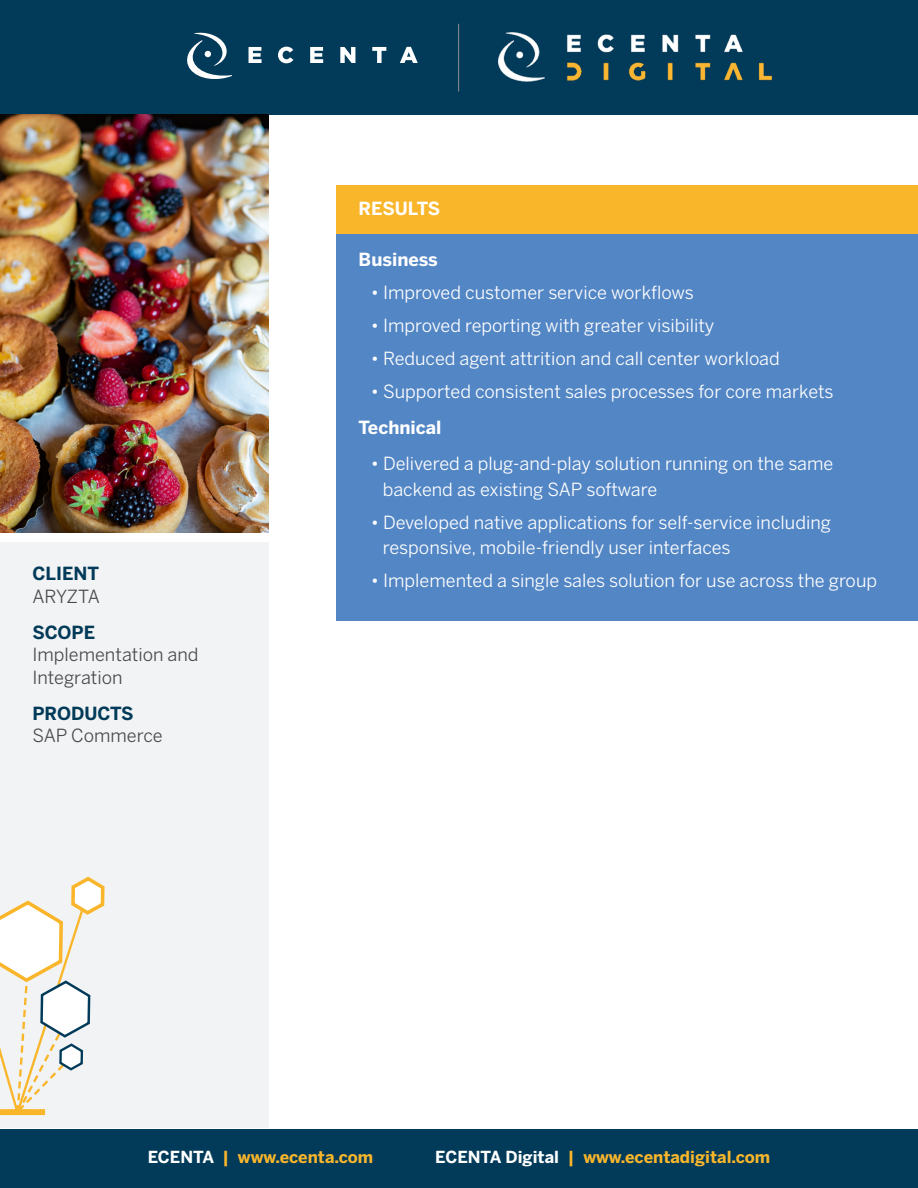
<style>
.page{position:relative;width:918px;height:1188px;background:#fff}
.page>*{position:absolute;margin:0;border:0;box-sizing:border-box;transform-origin:0 0}
.t1{font:18px/25.5px "Benton Sans";color:#fff}
.t2{font:18px/22.5px "Benton Sans";color:#494a4b}
.t3{font:700 18px "Benton Sans";color:#fff}
.t4{font:700 18px/22.5px "Benton Sans";color:#023b59}
.t5{font:700 16.5px "Benton Sans";color:#fab62b}
.s1{font-weight:400;color:#494a4b}
.s2{font-weight:700;color:#023b59}
.s3{font-weight:700}
.s4{color:#fff}
</style>
<div class="page">
<div style="left:0;top:0;width:918px;height:114px;background:#023b59"></div>
<div style="left:0;top:1129px;width:918px;height:59px;background:#023b59"></div>
<img style="left:498px;top:33px;width:274px;height:48px">
<svg style="left:187px;top:33px;width:45px;height:46px"></svg>
<svg style="left:249px;top:47px;width:13px;height:16px"></svg>
<svg style="left:278px;top:47px;width:15px;height:16px"></svg>
<svg style="left:310px;top:47px;width:13px;height:16px"></svg>
<svg style="left:340px;top:47px;width:15px;height:16px"></svg>
<svg style="left:372px;top:47px;width:14px;height:16px"></svg>
<svg style="left:400px;top:47px;width:18px;height:16px"></svg>
<hr style="left:458px;top:24px;width:1px;height:68px;background:#8a8c8f">
<div style="left:0;top:542px;width:269px;height:586px;background:#f2f3f4"></div>
<svg style="left:0;top:876px;width:105px;height:240px"></svg>
<div style="left:337px;top:194px;width:581px;height:427px;background:#5386c5"></div>
<div style="left:337px;top:185px;width:581px;height:49px;background:#fab62b"></div>
<img style="left:0;top:115px;width:269px;height:418px">
<p class="t4" style="left:32px;top:562px;width:69px">CLIENT<br><span class="s1">ARYZTA</span></p>
<p class="t2" style="left:32px;top:621px;width:168px"><span class="s2">SCOPE<br></span>Implementation and</p>
<p class="t2" style="left:32px;top:666px;width:92px">Integration</p>
<p class="t2" style="left:32px;top:702px;width:132px"><span class="s2">PRODUCTS<br></span>SAP Commerce</p>
<p class="t3" style="left:359px;top:198px;width:83px">RESULTS</p>
<p class="t3" style="left:359px;top:249px;width:81px">Business</p>
<p class="t1" style="left:371px;top:280px;width:325px">• Improved customer service workflows</p>
<p class="t1" style="left:371px;top:313px;width:345px">• Improved reporting with greater visibility</p>
<p class="t1" style="left:371px;top:346px;width:410px">• Reduced agent attrition and call center workload</p>
<p class="t1" style="left:359px;top:374px;width:477px;line-height:36px;text-indent:12px">• Supported consistent sales processes for core markets<br><span class="s3">Technical</span></p>
<p class="t1" style="left:383px;top:451px;width:452px;text-indent:-12px">• Delivered a plug-and-play solution running on the same backend as existing SAP software</p>
<p class="t1" style="left:383px;top:509px;width:449px;text-indent:-12px">• Developed native applications for self-service including responsive, mobile-friendly user interfaces</p>
<p class="t1" style="left:371px;top:568px;width:508px">• Implemented a single sales solution for use across the group</p>
<p class="t5" style="left:148px;top:1147px;width:227px"><span class="s4">ECENTA</span> | www.ecenta.com</p>
<p class="t5" style="left:435px;top:1147px;width:336px"><span class="s4">ECENTA Digital</span> | www.ecentadigital.com</p>
</div>
